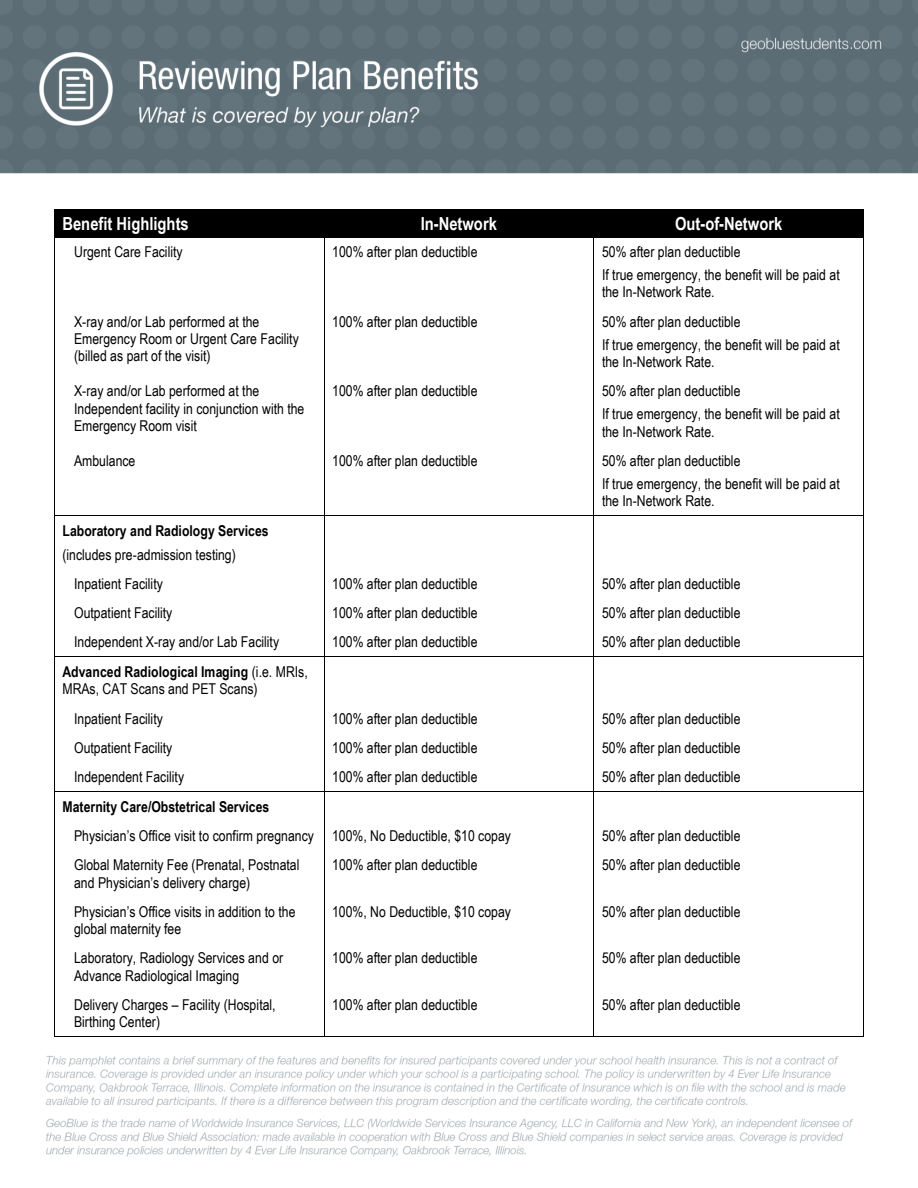
<style>
.page{position:relative;width:918px;height:1188px;background:#fff}
.page>*{position:absolute;margin:0;border:0;box-sizing:border-box;transform-origin:0 0}
.t1{font:700 18px "Arial Narrow";color:#fff}
.t2{font:15px/17.2px "Arial Narrow";color:#000}
.t3{font:700 15px "Arial Narrow";color:#000}
.s1{font-weight:700}
</style>
<div class="page">
<img style="left:0;top:0;width:918px;height:1157px">
<div style="left:55px;top:210px;width:269px;height:27px;background:#000"></div>
<div style="left:325px;top:210px;width:269px;height:27px;background:#000"></div>
<div style="left:594px;top:210px;width:269px;height:27px;background:#000"></div>
<svg style="left:54px;top:210px;width:1px;height:28px"></svg>
<hr style="left:55px;top:237px;width:269px;height:1px;background:#000">
<svg style="left:324px;top:210px;width:1px;height:27px"></svg>
<hr style="left:324px;top:237px;width:270px;height:1px;background:#000">
<hr style="left:594px;top:237px;width:269px;height:1px;background:#000">
<svg style="left:863px;top:210px;width:1px;height:28px"></svg>
<hr style="left:54px;top:238px;width:1px;height:69px;background:#000">
<hr style="left:324px;top:238px;width:1px;height:69px;background:#000">
<hr style="left:594px;top:238px;width:1px;height:69px;background:#000">
<hr style="left:863px;top:238px;width:1px;height:69px;background:#000">
<hr style="left:54px;top:307px;width:1px;height:69px;background:#000">
<hr style="left:324px;top:307px;width:1px;height:69px;background:#000">
<hr style="left:594px;top:307px;width:1px;height:69px;background:#000">
<hr style="left:863px;top:307px;width:1px;height:69px;background:#000">
<hr style="left:54px;top:376px;width:1px;height:70px;background:#000">
<hr style="left:324px;top:376px;width:1px;height:70px;background:#000">
<hr style="left:594px;top:376px;width:1px;height:70px;background:#000">
<hr style="left:863px;top:376px;width:1px;height:70px;background:#000">
<hr style="left:54px;top:446px;width:1px;height:70px;background:#000">
<hr style="left:324px;top:446px;width:1px;height:70px;background:#000">
<hr style="left:594px;top:446px;width:1px;height:70px;background:#000">
<hr style="left:863px;top:446px;width:1px;height:70px;background:#000">
<hr style="left:55px;top:516px;width:269px;height:1px;background:#000">
<hr style="left:324px;top:516px;width:270px;height:1px;background:#000">
<hr style="left:594px;top:516px;width:269px;height:1px;background:#000">
<hr style="left:54px;top:516px;width:1px;height:53px;background:#000">
<hr style="left:324px;top:516px;width:1px;height:53px;background:#000">
<hr style="left:594px;top:516px;width:1px;height:53px;background:#000">
<hr style="left:863px;top:516px;width:1px;height:53px;background:#000">
<svg style="left:54px;top:569px;width:1px;height:88px"></svg>
<hr style="left:55px;top:656px;width:269px;height:1px;background:#000">
<svg style="left:324px;top:569px;width:1px;height:87px"></svg>
<hr style="left:324px;top:656px;width:270px;height:1px;background:#000">
<svg style="left:594px;top:569px;width:1px;height:87px"></svg>
<hr style="left:594px;top:656px;width:269px;height:1px;background:#000">
<svg style="left:863px;top:569px;width:1px;height:88px"></svg>
<hr style="left:54px;top:657px;width:1px;height:47px;background:#000">
<hr style="left:324px;top:657px;width:1px;height:47px;background:#000">
<hr style="left:594px;top:657px;width:1px;height:47px;background:#000">
<hr style="left:863px;top:657px;width:1px;height:47px;background:#000">
<hr style="left:55px;top:791px;width:269px;height:1px;background:#000">
<hr style="left:324px;top:791px;width:270px;height:1px;background:#000">
<hr style="left:594px;top:791px;width:269px;height:1px;background:#000">
<svg style="left:54px;top:704px;width:1px;height:146px"></svg>
<svg style="left:324px;top:704px;width:1px;height:146px"></svg>
<svg style="left:594px;top:704px;width:1px;height:146px"></svg>
<svg style="left:863px;top:704px;width:1px;height:146px"></svg>
<hr style="left:54px;top:850px;width:1px;height:47px;background:#000">
<hr style="left:324px;top:850px;width:1px;height:47px;background:#000">
<hr style="left:594px;top:850px;width:1px;height:47px;background:#000">
<hr style="left:863px;top:850px;width:1px;height:47px;background:#000">
<hr style="left:54px;top:897px;width:1px;height:46px;background:#000">
<hr style="left:324px;top:897px;width:1px;height:46px;background:#000">
<hr style="left:594px;top:897px;width:1px;height:46px;background:#000">
<hr style="left:863px;top:897px;width:1px;height:46px;background:#000">
<hr style="left:54px;top:943px;width:1px;height:47px;background:#000">
<hr style="left:324px;top:943px;width:1px;height:47px;background:#000">
<hr style="left:594px;top:943px;width:1px;height:47px;background:#000">
<hr style="left:863px;top:943px;width:1px;height:47px;background:#000">
<hr style="left:54px;top:990px;width:1px;height:46px;background:#000">
<hr style="left:55px;top:1036px;width:269px;height:1px;background:#000">
<hr style="left:324px;top:990px;width:1px;height:46px;background:#000">
<hr style="left:324px;top:1036px;width:270px;height:1px;background:#000">
<hr style="left:594px;top:990px;width:1px;height:46px;background:#000">
<hr style="left:594px;top:1036px;width:269px;height:1px;background:#000">
<hr style="left:863px;top:990px;width:1px;height:46px;background:#000">
<p class="t1" style="left:62px;top:213px;width:128px">Benefit Highlights</p>
<p class="t1" style="left:421px;top:213px;width:78px">In-Network</p>
<p class="t1" style="left:675px;top:213px;width:109px">Out-of-Network</p>
<p class="t2" style="left:74px;top:243px;width:110px">Urgent Care Facility</p>
<p class="t2" style="left:332px;top:243px;width:147px">100% after plan deductible</p>
<p class="t2" style="left:602px;top:243px;width:140px">50% after plan deductible</p>
<p class="t2" style="left:602px;top:266px;width:239px">If true emergency, the benefit will be paid at the In-Network Rate.</p>
<p class="t2" style="left:74px;top:312px;width:226px">X-ray and/or Lab performed at the<br>Emergency Room or Urgent Care Facility (billed as part of the visit)</p>
<p class="t2" style="left:332px;top:312px;width:147px">100% after plan deductible</p>
<p class="t2" style="left:602px;top:312px;width:140px">50% after plan deductible</p>
<p class="t2" style="left:602px;top:336px;width:239px">If true emergency, the benefit will be paid at the In-Network Rate.</p>
<p class="t2" style="left:74px;top:382px;width:232px">X-ray and/or Lab performed at the<br>Independent facility in conjunction with the<br>Emergency Room visit</p>
<p class="t2" style="left:332px;top:382px;width:147px">100% after plan deductible</p>
<p class="t2" style="left:602px;top:382px;width:140px">50% after plan deductible</p>
<p class="t2" style="left:602px;top:405px;width:239px">If true emergency, the benefit will be paid at the In-Network Rate.</p>
<p class="t2" style="left:74px;top:452px;width:63px">Ambulance</p>
<p class="t2" style="left:332px;top:452px;width:147px">100% after plan deductible</p>
<p class="t2" style="left:602px;top:452px;width:140px">50% after plan deductible</p>
<p class="t2" style="left:602px;top:475px;width:239px">If true emergency, the benefit will be paid at the In-Network Rate.</p>
<p class="t3" style="left:62px;top:522px;width:208px">Laboratory and Radiology Services</p>
<p class="t2" style="left:62px;top:545px;width:175px">(includes pre-admission testing)</p>
<p class="t2" style="left:74px;top:575px;width:90px">Inpatient Facility</p>
<p class="t2" style="left:332px;top:575px;width:147px">100% after plan deductible</p>
<p class="t2" style="left:602px;top:575px;width:140px">50% after plan deductible</p>
<p class="t2" style="left:74px;top:604px;width:100px">Outpatient Facility</p>
<p class="t2" style="left:332px;top:604px;width:147px">100% after plan deductible</p>
<p class="t2" style="left:602px;top:604px;width:140px">50% after plan deductible</p>
<p class="t2" style="left:74px;top:633px;width:206px">Independent X-ray and/or Lab Facility</p>
<p class="t2" style="left:332px;top:633px;width:147px">100% after plan deductible</p>
<p class="t2" style="left:602px;top:633px;width:140px">50% after plan deductible</p>
<p class="t2" style="left:62px;top:663px;width:247px"><span class="s1">Advanced Radiological Imaging</span> (i.e. MRIs,<br>MRAs, CAT Scans and PET Scans)</p>
<p class="t2" style="left:74px;top:709px;width:90px">Inpatient Facility</p>
<p class="t2" style="left:332px;top:709px;width:147px">100% after plan deductible</p>
<p class="t2" style="left:602px;top:709px;width:140px">50% after plan deductible</p>
<p class="t2" style="left:74px;top:739px;width:100px">Outpatient Facility</p>
<p class="t2" style="left:332px;top:739px;width:147px">100% after plan deductible</p>
<p class="t2" style="left:602px;top:739px;width:140px">50% after plan deductible</p>
<p class="t2" style="left:74px;top:768px;width:111px">Independent Facility</p>
<p class="t2" style="left:332px;top:768px;width:147px">100% after plan deductible</p>
<p class="t2" style="left:602px;top:768px;width:140px">50% after plan deductible</p>
<p class="t3" style="left:62px;top:798px;width:208px">Maternity Care/Obstetrical Services</p>
<p class="t2" style="left:74px;top:827px;width:241px">Physician’s Office visit to confirm pregnancy</p>
<p class="t2" style="left:332px;top:827px;width:180px">100%, No Deductible, $10 copay</p>
<p class="t2" style="left:602px;top:827px;width:140px">50% after plan deductible</p>
<p class="t2" style="left:74px;top:856px;width:227px">Global Maternity Fee (Prenatal, Postnatal and Physician’s delivery charge)</p>
<p class="t2" style="left:332px;top:856px;width:147px">100% after plan deductible</p>
<p class="t2" style="left:602px;top:856px;width:140px">50% after plan deductible</p>
<p class="t2" style="left:74px;top:903px;width:223px">Physician’s Office visits in addition to the global maternity fee</p>
<p class="t2" style="left:332px;top:903px;width:180px">100%, No Deductible, $10 copay</p>
<p class="t2" style="left:602px;top:903px;width:140px">50% after plan deductible</p>
<p class="t2" style="left:74px;top:949px;width:211px">Laboratory, Radiology Services and or<br>Advance Radiological Imaging</p>
<p class="t2" style="left:332px;top:949px;width:147px">100% after plan deductible</p>
<p class="t2" style="left:602px;top:949px;width:140px">50% after plan deductible</p>
<p class="t2" style="left:74px;top:996px;width:203px">Delivery Charges – Facility (Hospital,<br>Birthing Center)</p>
<p class="t2" style="left:332px;top:996px;width:147px">100% after plan deductible</p>
<p class="t2" style="left:602px;top:996px;width:140px">50% after plan deductible</p>
</div>
